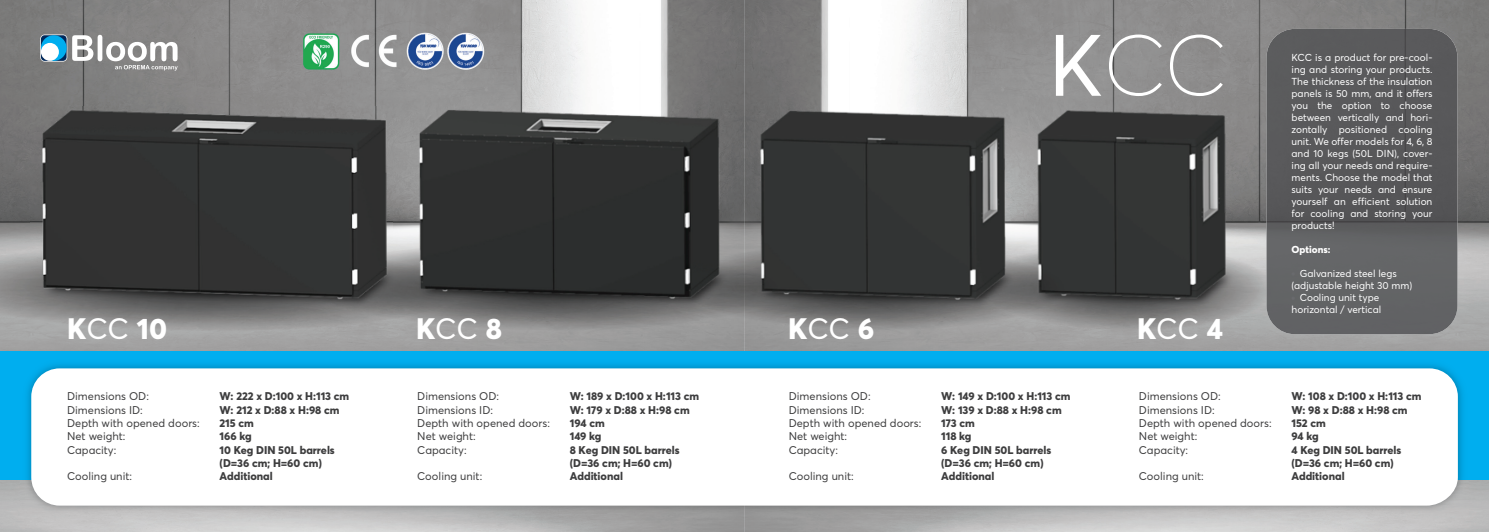
<style>
.page{position:relative;width:1489px;height:532px;background:#fff}
.page>*{position:absolute;margin:0;border:0;box-sizing:border-box;transform-origin:0 0}
.t1{font:100 85.62px "Averta";color:#fff}
.t2{font:800 29.12px "Averta";color:#fff}
.t3{font:800 11.12px/13.2px "Averta";color:#3e3e3f}
.t4{font:11.12px/13.2px "Averta";color:#3e3e3f}
.t5{font:10px/12px "Averta";color:#fff;text-align:justify}
.t6{font:800 10px "Averta";color:#fff}
.s1{font-weight:400}
</style>
<div class="page">
<img style="left:0;top:0;width:1488px;height:532px">
<div style="left:0;top:351px;width:1488px;height:128px;background:#00aeef"></div>
<img style="left:21px;top:364px;width:1447px;height:152px">
<div style="left:31px;top:368px;width:1426px;height:137px;background:#fff"></div>
<svg style="left:40px;top:34px;width:27px;height:28px"></svg>
<div style="left:41px;top:35px;width:26px;height:26px;background:#00285a;border-radius:4px"></div>
<div style="left:41px;top:35px;width:26px;height:26px;background:#00aeef;border-radius:50%"></div>
<div style="left:41px;top:43px;width:18px;height:18px;background:#fff;border-radius:50%"></div>
<svg style="left:72px;top:35px;width:105px;height:35px"></svg>
<img style="left:30px;top:107px;width:362px;height:195px">
<img style="left:1266px;top:29px;width:191px;height:305px">
<h1 class="t1" style="left:1048px;top:13px;width:179px"><span class="s1">K</span>CC</h1>
<h2 class="t2" style="left:67px;top:310px;width:101px">K<span class="s1">CC</span> 10</h2>
<h2 class="t2" style="left:416px;top:310px;width:87px">K<span class="s1">CC</span> 8</h2>
<h2 class="t2" style="left:788px;top:310px;width:88px">K<span class="s1">CC</span> 6</h2>
<h2 class="t2" style="left:1136px;top:310px;width:88px">K<span class="s1">CC</span> 4</h2>
<p class="t5" style="left:1291px;top:51px;width:142px">KCC is a product for pre-cool&shy;ing and storing your products.<br>The thickness of the insulation panels is 50 mm, and it offers you the option to choose between vertically and hori&shy;zontally positioned cooling unit. We offer models for 4, 6, 8 and 10 kegs (50L DIN), cover&shy;ing all your needs and require&shy;ments. Choose the model that suits your needs and ensure yourself an efficient solution for cooling and storing your products!</p>
<p class="t6" style="left:1291px;top:243px;width:41px">Options:</p>
<p class="t5" style="left:1299px;top:267px;width:98px">Galvanized steel legs</p>
<p class="t5" style="left:1291px;top:279px;width:122px">(adjustable height 30 mm)</p>
<p class="t5" style="left:1299px;top:291px;width:81px">Cooling unit type</p>
<p class="t5" style="left:1291px;top:303px;width:91px">horizontal / vertical</p>
<p class="t4" style="left:67px;top:389px;width:134px">Dimensions OD:<br>Dimensions ID:<br>Depth with opened doors:<br>Net weight:<br>Capacity:</p>
<p class="t4" style="left:67px;top:469px;width:66px">Cooling unit:</p>
<p class="t3" style="left:219px;top:389px;width:131px">W: 222 x D:100 x H:113 cm<br>W: 212 x D:88 x H:98 cm<br>215 cm<br>166 kg<br>10 Keg DIN 50L barrels (D=36 cm; H=60 cm)<br>Additional</p>
<p class="t4" style="left:417px;top:389px;width:134px">Dimensions OD:<br>Dimensions ID:<br>Depth with opened doors:<br>Net weight:<br>Capacity:</p>
<p class="t4" style="left:417px;top:469px;width:66px">Cooling unit:</p>
<p class="t3" style="left:569px;top:389px;width:131px">W: 189 x D:100 x H:113 cm<br>W: 179 x D:88 x H:98 cm<br>194 cm<br>149 kg<br>8 Keg DIN 50L barrels (D=36 cm; H=60 cm)<br>Additional</p>
<p class="t4" style="left:788px;top:389px;width:134px">Dimensions OD:<br>Dimensions ID:<br>Depth with opened doors:<br>Net weight:<br>Capacity:</p>
<p class="t4" style="left:788px;top:469px;width:66px">Cooling unit:</p>
<p class="t3" style="left:941px;top:389px;width:131px">W: 149 x D:100 x H:113 cm<br>W: 139 x D:88 x H:98 cm<br>173 cm<br>118 kg<br>6 Keg DIN 50L barrels (D=36 cm; H=60 cm)<br>Additional</p>
<p class="t4" style="left:1138px;top:389px;width:134px">Dimensions OD:<br>Dimensions ID:<br>Depth with opened doors:<br>Net weight:<br>Capacity:</p>
<p class="t4" style="left:1138px;top:469px;width:66px">Cooling unit:</p>
<p class="t3" style="left:1291px;top:389px;width:132px">W: 108 x D:100 x H:113 cm<br>W: 98 x D:88 x H:98 cm<br>152 cm<br>94 kg<br>4 Keg DIN 50L barrels (D=36 cm; H=60 cm)<br>Additional</p>
</div>
